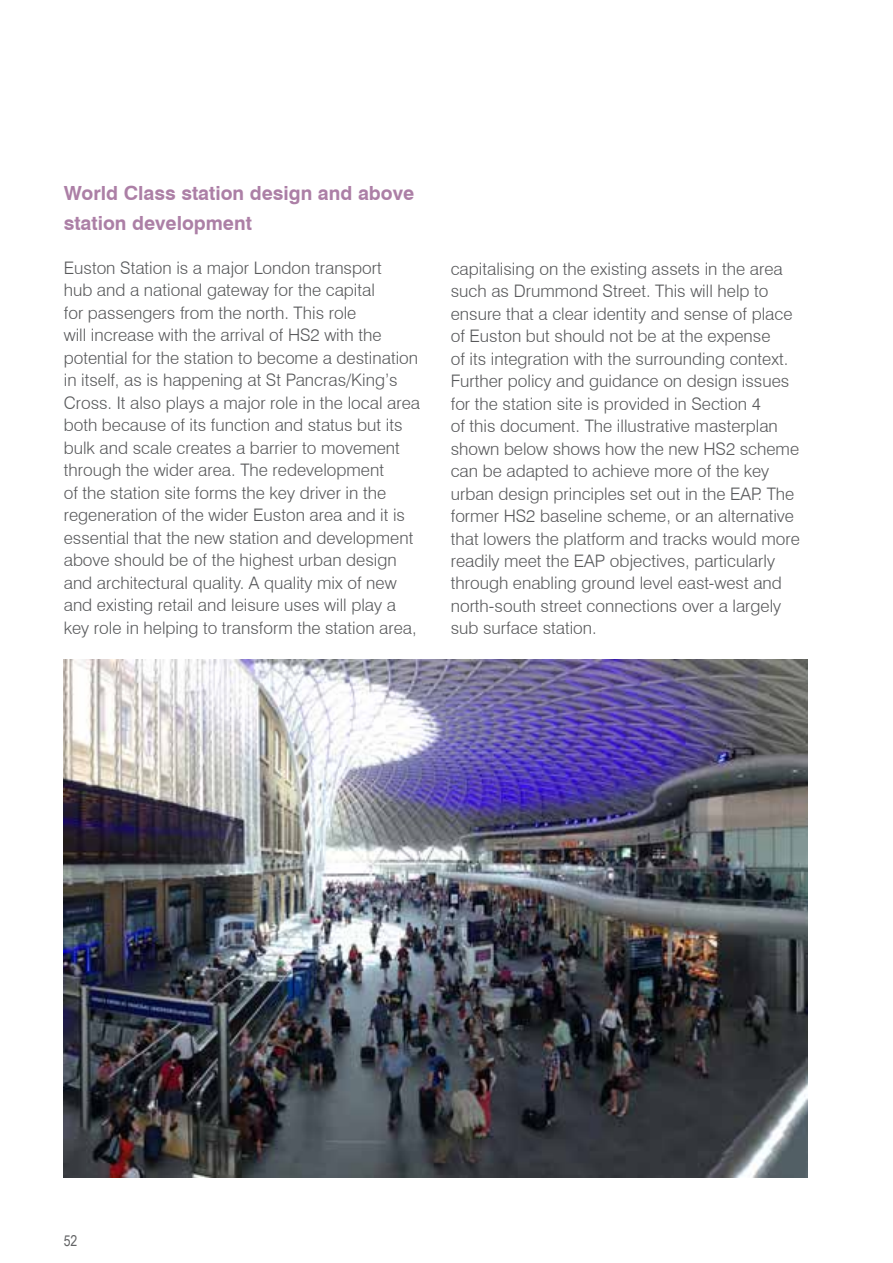
<style>
.page{position:relative;width:893px;height:1263px;background:#fff}
.page>*{position:absolute;margin:0;border:0;box-sizing:border-box;transform-origin:0 0}
.t1{font:700 19.5px/30px "Swiss 721 BT";color:#ac7fa6}
.t2{font:300 17.25px/22.5px "Swiss 721 BT";color:#58595b}
.t3{font:15px "Arial Narrow";color:#636466}
</style>
<div class="page">
<img style="left:64px;top:659px;width:744px;height:519px">
<p class="t1" style="left:64px;top:178px;width:352px">World Class station design and above station development</p>
<p class="t2" style="left:64px;top:256px;width:358px">Euston Station is a major London transport<br>hub and a national gateway for the capital<br>for passengers from the north. This role<br>will increase with the arrival of HS2 with the potential for the station to become a destination in itself, as is happening at St Pancras/King’s Cross. It also plays a major role in the local area both because of its function and status but its bulk and scale creates a barrier to movement through the wider area. The redevelopment<br>of the station site forms the key driver in the regeneration of the wider Euston area and it is essential that the new station and development above should be of the highest urban design and architectural quality. A quality mix of new and existing retail and leisure uses will play a key role in helping to transform the station area,</p>
<p class="t2" style="left:451px;top:257px;width:351px">capitalising on the existing assets in the area such as Drummond Street. This will help to ensure that a clear identity and sense of place of Euston but should not be at the expense<br>of its integration with the surrounding context.<br>Further policy and guidance on design issues for the station site is provided in Section 4<br>of this document. The illustrative masterplan shown below shows how the new HS2 scheme can be adapted to achieve more of the key urban design principles set out in the EAP. The former HS2 baseline scheme, or an alternative that lowers the platform and tracks would more readily meet the EAP objectives, particularly through enabling ground level east-west and north-south street connections over a largely sub surface station.</p>
<p class="t3" style="left:64px;top:1230px;width:15px">52</p>
</div>
